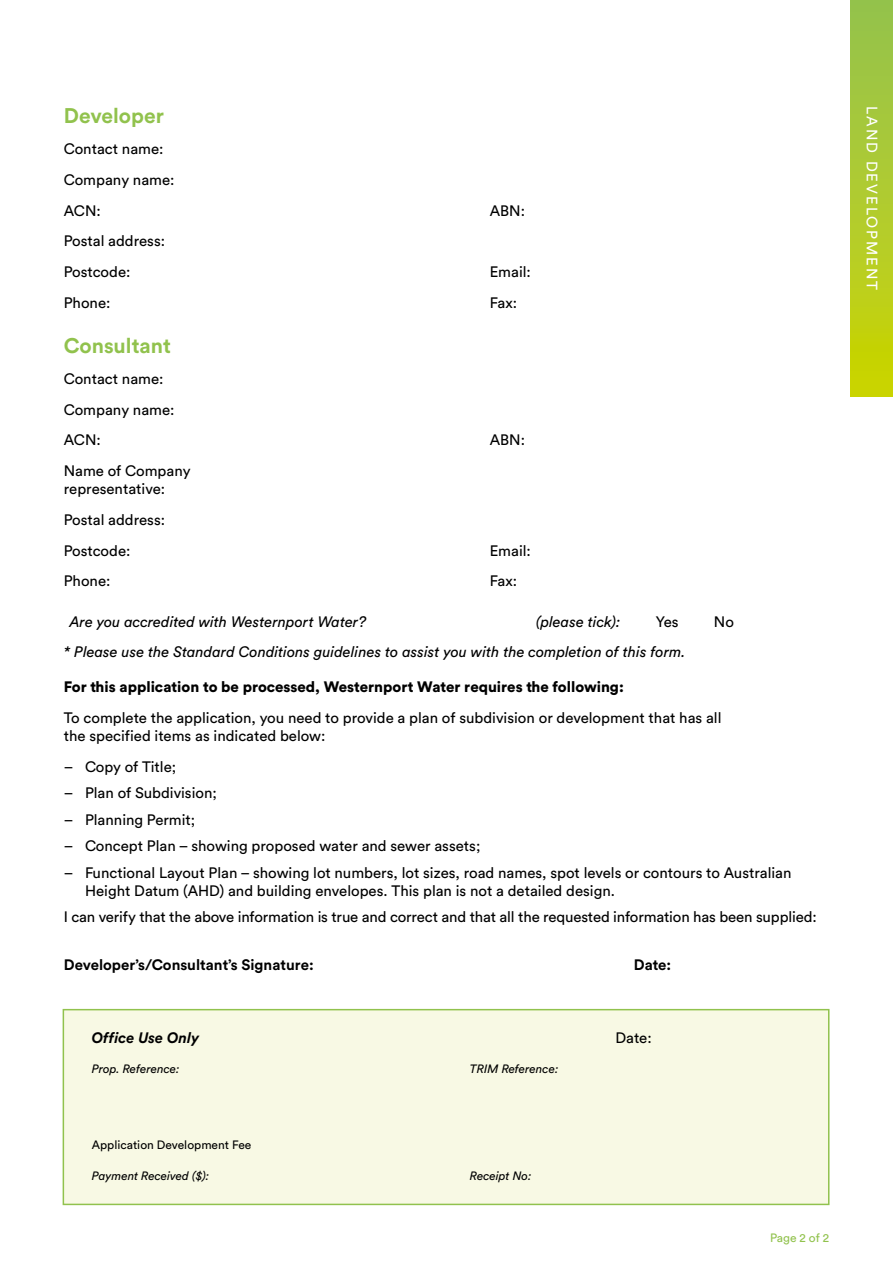
<style>
.page{position:relative;width:893px;height:1263px;background:#fff}
.page>*{position:absolute;margin:0;border:0;box-sizing:border-box;transform-origin:0 0}
.t1{font:700 21px "Circular Std";color:#91c24d}
.t2{font:15px/30.8px "Circular Std";color:#000}
.t3{font:italic 15px "Circular Std";color:#000}
.t4{font:900 15px "Circular Std";color:#000}
.t5{font:700 15px "Circular Std";color:#000}
.t6{font:15px "Circular Std";letter-spacing:.13em;color:#fff}
.t7{font:italic 700 15px "Circular Std";color:#000}
.t8{font:italic 12px "Circular Std";color:#000}
.t9{font:12px "Circular Std";color:#000}
.t10{font:12px "Circular Std";color:#91c24d}
</style>
<div class="page">
<div style="left:850px;top:0;width:43px;height:396px;background:linear-gradient(to bottom,#94c253,#cbd503)"></div>
<div style="left:63px;top:1009px;width:766px;height:196px;background:#f8f9e4;border:2px solid #91c24d"></div>
<h1 class="t1" style="left:64px;top:102px;width:102px">Developer</h1>
<p class="t2" style="left:64px;top:133px;width:112px">Contact name:<br>Company name:<br>ACN:</p>
<p class="t2" style="left:64px;top:225px;width:103px">Postal address:<br>Postcode:</p>
<p class="t2" style="left:490px;top:195px;width:37px">ABN:</p>
<p class="t2" style="left:490px;top:256px;width:43px">Email:</p>
<p class="t2" style="left:64px;top:287px;width:48px">Phone:</p>
<p class="t2" style="left:490px;top:287px;width:29px">Fax:</p>
<h1 class="t1" style="left:64px;top:332px;width:109px">Consultant</h1>
<p class="t2" style="left:64px;top:363px;width:112px">Contact name:<br>Company name:<br>ACN:</p>
<p class="t2" style="left:490px;top:425px;width:37px">ABN:</p>
<p class="t2" style="left:64px;top:462px;width:128px;line-height:18px">Name of Company representative:</p>
<p class="t2" style="left:64px;top:504px;width:103px">Postal address:<br>Postcode:</p>
<p class="t2" style="left:490px;top:535px;width:43px">Email:</p>
<p class="t2" style="left:64px;top:566px;width:48px">Phone:</p>
<p class="t2" style="left:490px;top:566px;width:29px">Fax:</p>
<p class="t3" style="left:70px;top:612px;width:298px">Are you accredited with Westernport Water?</p>
<p class="t3" style="left:536px;top:612px;width:86px">(please tick):</p>
<p class="t2" style="left:656px;top:606px;width:24px">Yes</p>
<p class="t2" style="left:714px;top:606px;width:22px">No</p>
<p class="t3" style="left:64px;top:643px;width:623px">* Please use the Standard Conditions guidelines to assist you with the completion of this form.</p>
<p class="t4" style="left:64px;top:677px;width:562px">For this application to be processed, Westernport Water requires the following:</p>
<p class="t2" style="left:64px;top:709px;width:659px;line-height:18px">To complete the application, you need to provide a plan of subdivision or development that has all the specified items as indicated below:</p>
<p class="t2" style="left:64px;top:751px;width:114px">– Copy of Title;</p>
<p class="t2" style="left:64px;top:778px;width:155px">– Plan of Subdivision;</p>
<p class="t2" style="left:64px;top:804px;width:133px">– Planning Permit;</p>
<p class="t2" style="left:64px;top:831px;width:418px">– Concept Plan – showing proposed water and sewer assets;</p>
<p class="t2" style="left:85px;top:863px;width:708px;line-height:18px;text-indent:-21px">– Functional Layout Plan – showing lot numbers, lot sizes, road names, spot levels or contours to Australian<br>Height Datum (AHD) and building envelopes. This plan is not a detailed design.</p>
<p class="t2" style="left:64px;top:902px;width:754px">I can verify that the above information is true and correct and that all the requested information has been supplied:</p>
<p class="t5" style="left:64px;top:955px;width:251px">Developer’s/Consultant’s Signature:</p>
<p class="t5" style="left:634px;top:955px;width:39px">Date:</p>
<p class="t7" style="left:92px;top:1028px;width:109px">Office Use Only</p>
<p class="t2" style="left:615px;top:1022px;width:38px">Date:</p>
<p class="t8" style="left:92px;top:1062px;width:89px">Prop. Reference:</p>
<p class="t8" style="left:470px;top:1062px;width:90px">TRIM Reference:</p>
<p class="t9" style="left:92px;top:1137px;width:161px">Application Development Fee</p>
<p class="t8" style="left:92px;top:1168px;width:119px">Payment Received ($):</p>
<p class="t8" style="left:470px;top:1168px;width:63px">Receipt No:</p>
<p class="t10" style="left:770px;top:1230px;width:61px">Page 2 of 2</p>
<p class="t6" style="left:881px;top:106px;width:186px;rotate:90deg">LAND DEVELOPMENT</p>
</div>
